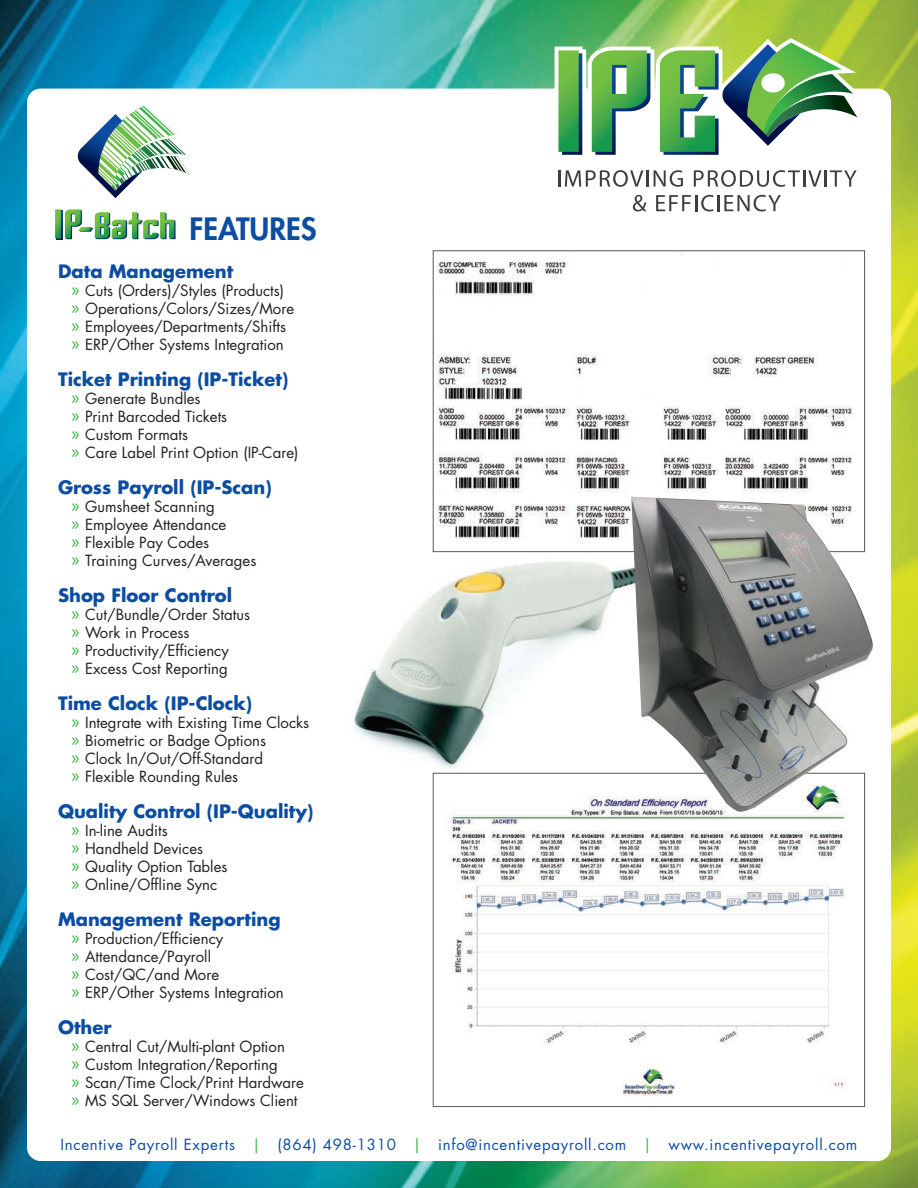
<style>
.page{position:relative;width:918px;height:1188px;background:#fff}
.page>*{position:absolute;margin:0;border:0;box-sizing:border-box;transform-origin:0 0}
.t1{font:800 30px "Futura Std";color:#0d4da1}
.t2{font:700 18px "Futura Std";color:#0d4da1}
.t3{font:15px "Futura Std";color:#231f20}
.t4{font:15px "Futura Std";letter-spacing:.05em;color:#0d4da1}
.s1{font-family:"Myriad Pro";font-size:19.5px;color:#3ab54a}
.s2{color:#3ab54a}
</style>
<div class="page">
<img style="left:0;top:0;width:918px;height:1188px">
<div style="left:27px;top:89px;width:864px;height:1072px;background:#fff;border-radius:14px"></div>
<img style="left:354px;top:544px;width:277px;height:224px">
<img style="left:435px;top:254px;width:418px;height:296px">
<img style="left:450px;top:796px;width:398px;height:300px">
<img style="left:631px;top:497px;width:243px;height:316px">
<svg style="left:558px;top:36px;width:311px;height:176px"></svg>
<div style="left:761px;top:73px;width:24px;height:20px;background:#fff;border-radius:50%"></div>
<svg style="left:77px;top:106px;width:113px;height:92px"></svg>
<svg style="left:55px;top:209px;width:121px;height:30px"></svg>
<p class="t1" style="left:190px;top:210px;width:128px">FEATURES</p>
<p class="t2" style="left:58px;top:260px;width:177px">Data Management</p>
<p class="t3" style="left:72px;top:281px;width:214px"><span class="s1">»</span> Cuts (Orders)/Styles (Products)</p>
<p class="t3" style="left:72px;top:299px;width:224px"><span class="s1">»</span> Operations/Colors/Sizes/More</p>
<p class="t3" style="left:72px;top:317px;width:216px"><span class="s1">»</span> Employees/Departments/Shifts</p>
<p class="t3" style="left:72px;top:335px;width:214px"><span class="s1">»</span> ERP/Other Systems Integration</p>
<p class="t2" style="left:58px;top:368px;width:232px">Ticket Printing (IP-Ticket)</p>
<p class="t3" style="left:72px;top:389px;width:130px"><span class="s1">»</span> Generate Bundles</p>
<p class="t3" style="left:72px;top:407px;width:157px"><span class="s1">»</span> Print Barcoded Tickets</p>
<p class="t3" style="left:72px;top:425px;width:118px"><span class="s1">»</span> Custom Formats</p>
<p class="t3" style="left:72px;top:443px;width:228px"><span class="s1">»</span> Care Label Print Option (IP-Care)</p>
<p class="t2" style="left:58px;top:476px;width:215px">Gross Payroll (IP-Scan)</p>
<p class="t3" style="left:72px;top:497px;width:145px"><span class="s1">»</span> Gumsheet Scanning</p>
<p class="t3" style="left:72px;top:515px;width:156px"><span class="s1">»</span> Employee Attendance</p>
<p class="t3" style="left:72px;top:533px;width:139px"><span class="s1">»</span> Flexible Pay Codes</p>
<p class="t3" style="left:72px;top:551px;width:186px"><span class="s1">»</span> Training Curves/Averages</p>
<p class="t2" style="left:58px;top:584px;width:176px">Shop Floor Control</p>
<p class="t3" style="left:72px;top:605px;width:180px"><span class="s1">»</span> Cut/Bundle/Order Status</p>
<p class="t3" style="left:72px;top:623px;width:119px"><span class="s1">»</span> Work in Process</p>
<p class="t3" style="left:72px;top:641px;width:159px"><span class="s1">»</span> Productivity/Efficiency</p>
<p class="t3" style="left:72px;top:659px;width:158px"><span class="s1">»</span> Excess Cost Reporting</p>
<p class="t2" style="left:58px;top:692px;width:196px">Time Clock (IP-Clock)</p>
<p class="t3" style="left:72px;top:713px;width:239px"><span class="s1">»</span> Integrate with Existing Time Clocks</p>
<p class="t3" style="left:72px;top:731px;width:196px"><span class="s1">»</span> Biometric or Badge Options</p>
<p class="t3" style="left:72px;top:749px;width:193px"><span class="s1">»</span> Clock In/Out/Off-Standard</p>
<p class="t3" style="left:72px;top:767px;width:168px"><span class="s1">»</span> Flexible Rounding Rules</p>
<p class="t2" style="left:58px;top:800px;width:257px">Quality Control (IP-Quality)</p>
<p class="t3" style="left:72px;top:821px;width:98px"><span class="s1">»</span> In-line Audits</p>
<p class="t3" style="left:72px;top:839px;width:133px"><span class="s1">»</span> Handheld Devices</p>
<p class="t3" style="left:72px;top:857px;width:157px"><span class="s1">»</span> Quality Option Tables</p>
<p class="t3" style="left:72px;top:875px;width:147px"><span class="s1">»</span> Online/Offline Sync</p>
<p class="t2" style="left:58px;top:908px;width:224px">Management Reporting</p>
<p class="t3" style="left:72px;top:929px;width:153px"><span class="s1">»</span> Production/Efficiency</p>
<p class="t3" style="left:72px;top:947px;width:141px"><span class="s1">»</span> Attendance/Payroll</p>
<p class="t3" style="left:72px;top:965px;width:149px"><span class="s1">»</span> Cost/QC/and More</p>
<p class="t3" style="left:72px;top:983px;width:214px"><span class="s1">»</span> ERP/Other Systems Integration</p>
<p class="t2" style="left:58px;top:1016px;width:55px">Other</p>
<p class="t3" style="left:72px;top:1037px;width:215px"><span class="s1">»</span> Central Cut/Multi-plant Option</p>
<p class="t3" style="left:72px;top:1055px;width:208px"><span class="s1">»</span> Custom Integration/Reporting</p>
<p class="t3" style="left:72px;top:1073px;width:234px"><span class="s1">»</span> Scan/Time Clock/Print Hardware</p>
<p class="t3" style="left:72px;top:1091px;width:228px"><span class="s1">»</span> MS SQL Server/Windows Client</p>
<p class="t4" style="left:61px;top:1135px;width:798px">Incentive Payroll Experts <span class="s2">|</span> (864) 498-1310 <span class="s2">|</span> info@incentivepayroll.com <span class="s2">|</span> www.incentivepayroll.com</p>
</div>
